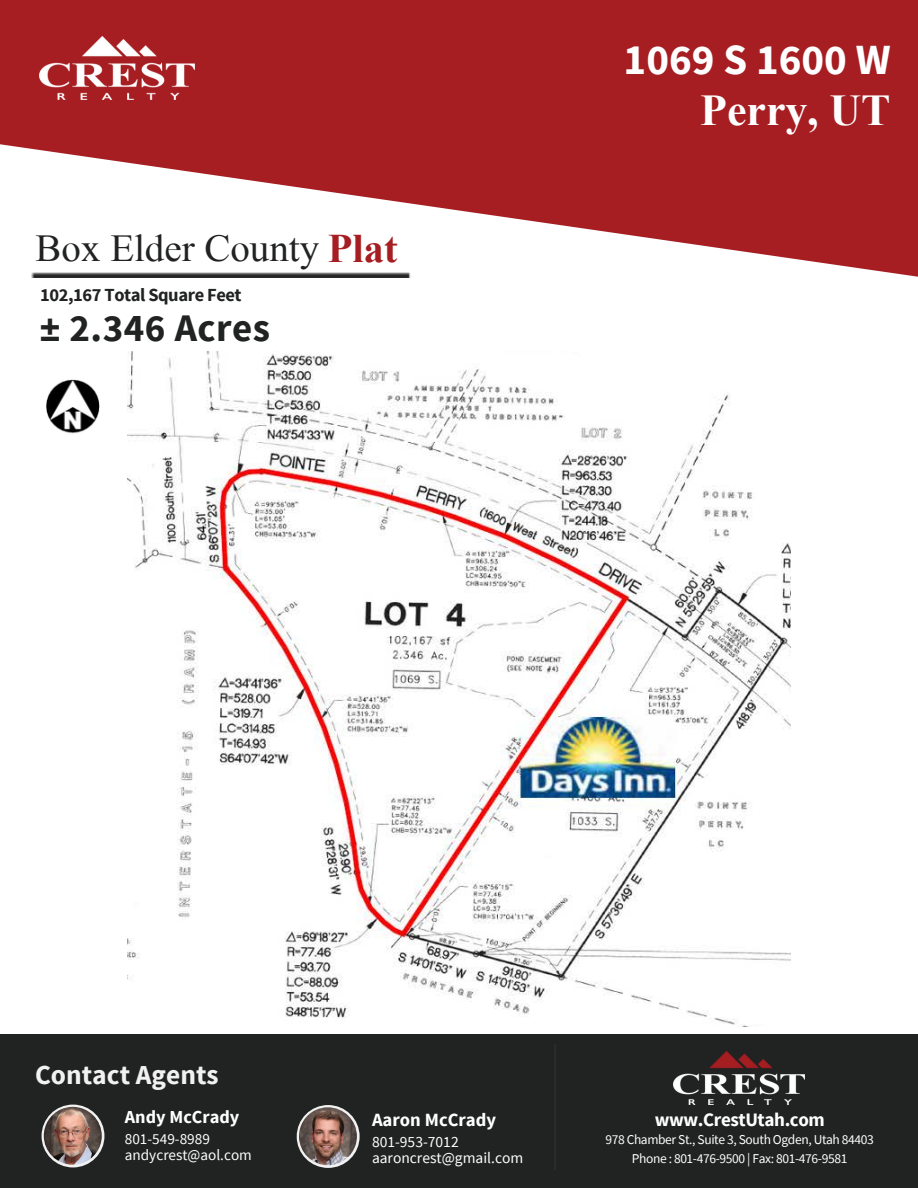
<style>
.page{position:relative;width:918px;height:1188px;background:#fff}
.page>*{position:absolute;margin:0;border:0;box-sizing:border-box;transform-origin:0 0}
.t1{font:700 43.95px "Times New Roman";color:#fff}
.t2{font:700 43.05px "Source Sans Pro";color:#fff}
.t3{font:39px "Times New Roman";color:#212222}
.t4{font:700 39px "Source Sans Pro";letter-spacing:.015em;color:#212222}
.t5{font:700 27.45px "Source Sans Pro";color:#f1f1f2}
.t6{font:700 19.05px "Source Sans Pro";letter-spacing:-.02em;color:#fff}
.t7{font:700 18.6px "Source Sans Pro";color:#fff}
.t8{font:700 18.45px "Source Sans Pro";letter-spacing:-.025em;color:#212222}
.t9{font:700 18.3px "Source Sans Pro";color:#fff}
.t10{font:15.45px "Source Sans Pro";color:#fff}
.t11{font:15.15px "Source Sans Pro";color:#fff}
.t12{font:13.5px "Source Sans Pro";letter-spacing:-.03em;color:#fff}
.s1{font-weight:700;font-size:40.5px;color:#a61e22}
</style>
<div class="page">
<svg style="left:0;top:0;width:918px;height:278px;fill:#a61e22"></svg>
<img style="left:39px;top:37px;width:156px;height:63px">
<div style="left:0;top:1034px;width:918px;height:154px;background:#212222"></div>
<hr style="left:555px;top:1045px;width:1px;height:125px;background:#2a2b2a">
<img style="left:674px;top:1052px;width:130px;height:53px">
<img style="left:30px;top:272px;width:380px;height:6px">
<img style="left:46px;top:380px;width:53px;height:54px">
<svg style="left:42px;top:1105px;width:62px;height:62px"></svg>
<img style="left:44px;top:1107px;width:58px;height:58px">
<svg style="left:297px;top:1105px;width:63px;height:63px"></svg>
<img style="left:299px;top:1107px;width:58px;height:58px">
<img style="left:128px;top:352px;width:662px;height:675px">
<p class="t3" style="left:36px;top:227px;width:363px">Box Elder County <span class="s1">Plat</span></p>
<p class="t8" style="left:40px;top:282px;width:203px">102,167 Total Square Feet</p>
<h5 class="t4" style="left:40px;top:303px;width:232px">± 2.346 Acres</h5>
<h6 class="t2" style="left:624px;top:31px;width:269px">1069 S 1600 W</h6>
<p class="t1" style="left:700px;top:85px;width:192px">Perry, UT</p>
<h3 class="t5" style="left:35px;top:1057px;width:185px">Contact Agents</h3>
<p class="t9" style="left:125px;top:1105px;width:116px">Andy McCrady</p>
<p class="t11" style="left:125px;top:1129px;width:87px">801-549-8989</p>
<p class="t11" style="left:125px;top:1145px;width:128px">andycrest@aol.com</p>
<p class="t7" style="left:372px;top:1107px;width:126px">Aaron McCrady</p>
<h6 class="t10" style="left:372px;top:1131px;width:88px">801-953-7012</h6>
<p class="t10" style="left:372px;top:1148px;width:153px">aaroncrest@gmail.com</p>
<p class="t6" style="left:655px;top:1108px;width:172px">www.CrestUtah.com</p>
<h1 class="t12" style="left:605px;top:1131px;width:270px">978 Chamber St., Suite 3, South Ogden, Utah 84403</h1>
<h2 class="t12" style="left:632px;top:1150px;width:217px">Phone : 801-476-9500 | Fax: 801-476-9581</h2>
</div>
